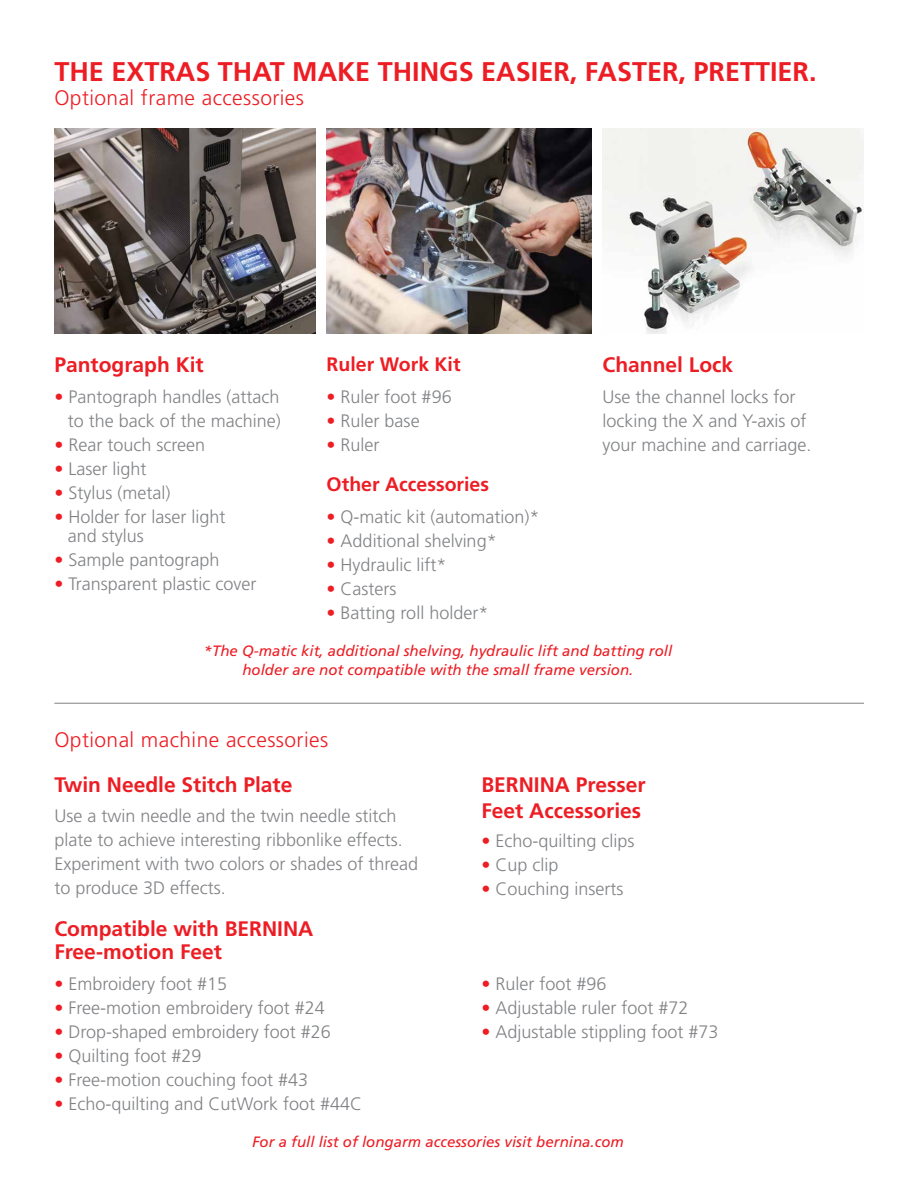
<style>
.page{position:relative;width:918px;height:1188px;background:#fff}
.page>*{position:absolute;margin:0;border:0;box-sizing:border-box;transform-origin:0 0}
.t1{font:700 27px "Frutiger LT Std";color:#ed1d24}
.t2{font:700 21px/22.5px "Frutiger LT Std";color:#ed1d24}
.t3{font:300 21px "Frutiger LT Std";letter-spacing:.02em;color:#ed1d24}
.t4{font:700 19.5px "Frutiger LT Std";color:#ed1d24}
.t5{font:300 18px/24px "Frutiger LT Std";color:#808285}
.t6{font:italic 15px/19.5px "Frutiger LT Std";color:#ed1d24;text-align:center}
.s1{color:#ed1d24}
</style>
<div class="page">
<img style="left:54px;top:128px;width:262px;height:206px">
<img style="left:327px;top:128px;width:265px;height:206px">
<img style="left:603px;top:128px;width:261px;height:206px">
<hr style="left:54px;top:703px;width:810px;height:1px;background:#808285">
<h1 class="t1" style="left:54px;top:56px;width:764px">THE EXTRAS THAT MAKE THINGS EASIER, FASTER, PRETTIER.</h1>
<p class="t3" style="left:54px;top:86px;width:251px">Optional frame accessories</p>
<p class="t4" style="left:327px;top:353px;width:136px">Ruler Work Kit</p>
<p class="t2" style="left:603px;top:354px;width:132px">Channel Lock</p>
<p class="t5" style="left:603px;top:385px;width:211px">Use the channel locks for locking the X and Y-axis of your machine and carriage.</p>
<p class="t2" style="left:54px;top:354px;width:151px">Pantograph Kit</p>
<p class="t5" style="left:54px;top:385px;width:228px;text-align:right"><span class="s1">•</span> Pantograph handles (attach to the back of the machine)</p>
<p class="t5" style="left:54px;top:433px;width:152px"><span class="s1">•</span> Rear touch screen</p>
<p class="t5" style="left:54px;top:457px;width:93px"><span class="s1">•</span> Laser light</p>
<p class="t5" style="left:54px;top:481px;width:117px"><span class="s1">•</span> Stylus (metal)</p>
<p class="t5" style="left:68px;top:507px;width:159px;line-height:19.5px;text-indent:-14px"><span class="s1">•</span> Holder for laser light and stylus</p>
<p class="t5" style="left:54px;top:548px;width:167px"><span class="s1">•</span> Sample pantograph</p>
<p class="t5" style="left:54px;top:572px;width:204px"><span class="s1">•</span> Transparent plastic cover</p>
<p class="t5" style="left:327px;top:385px;width:127px"><span class="s1">•</span> Ruler foot #96</p>
<p class="t5" style="left:327px;top:409px;width:95px"><span class="s1">•</span> Ruler base</p>
<p class="t5" style="left:327px;top:433px;width:55px"><span class="s1">•</span> Ruler</p>
<p class="t4" style="left:327px;top:473px;width:164px">Other Accessories</p>
<p class="t5" style="left:327px;top:505px;width:214px"><span class="s1">•</span> Q-matic kit (automation)*</p>
<p class="t5" style="left:327px;top:529px;width:172px"><span class="s1">•</span> Additional shelving*</p>
<p class="t5" style="left:327px;top:553px;width:121px"><span class="s1">•</span> Hydraulic lift*</p>
<p class="t5" style="left:327px;top:577px;width:72px"><span class="s1">•</span> Casters</p>
<p class="t5" style="left:327px;top:601px;width:163px"><span class="s1">•</span> Batting roll holder*</p>
<p class="t6" style="left:204px;top:641px;width:470px">*The Q-matic kit, additional shelving, hydraulic lift and batting roll holder are not compatible with the small frame version.</p>
<p class="t3" style="left:54px;top:728px;width:275px">Optional machine accessories</p>
<p class="t2" style="left:54px;top:773px;width:240px">Twin Needle Stitch Plate</p>
<p class="t5" style="left:54px;top:804px;width:365px">Use a twin needle and the twin needle stitch plate to achieve interesting ribbonlike effects.<br>Experiment with two colors or shades of thread to produce 3D effects.</p>
<p class="t2" style="left:54px;top:918px;width:261px">Compatible with BERNINA<br>Free-motion Feet</p>
<p class="t5" style="left:54px;top:972px;width:174px"><span class="s1">•</span> Embroidery foot #15</p>
<p class="t5" style="left:54px;top:996px;width:272px"><span class="s1">•</span> Free-motion embroidery foot #24</p>
<p class="t5" style="left:54px;top:1020px;width:278px"><span class="s1">•</span> Drop-shaped embroidery foot #26</p>
<p class="t5" style="left:54px;top:1044px;width:149px"><span class="s1">•</span> Quilting foot #29</p>
<p class="t5" style="left:54px;top:1068px;width:255px"><span class="s1">•</span> Free-motion couching foot #43</p>
<p class="t5" style="left:54px;top:1092px;width:309px"><span class="s1">•</span> Echo-quilting and CutWork foot #44C</p>
<p class="t2" style="left:481px;top:773px;width:166px;line-height:25.2px">BERNINA Presser<br>Feet Accessories</p>
<p class="t5" style="left:481px;top:829px;width:155px"><span class="s1">•</span> Echo-quilting clips</p>
<p class="t5" style="left:481px;top:853px;width:79px"><span class="s1">•</span> Cup clip</p>
<p class="t5" style="left:481px;top:877px;width:144px"><span class="s1">•</span> Couching inserts</p>
<p class="t5" style="left:481px;top:972px;width:127px"><span class="s1">•</span> Ruler foot #96</p>
<p class="t5" style="left:481px;top:996px;width:209px"><span class="s1">•</span> Adjustable ruler foot #72</p>
<p class="t5" style="left:481px;top:1020px;width:239px"><span class="s1">•</span> Adjustable stippling foot #73</p>
<p class="t6" style="left:252px;top:1132px;width:373px">For a full list of longarm accessories visit bernina.com</p>
</div>
